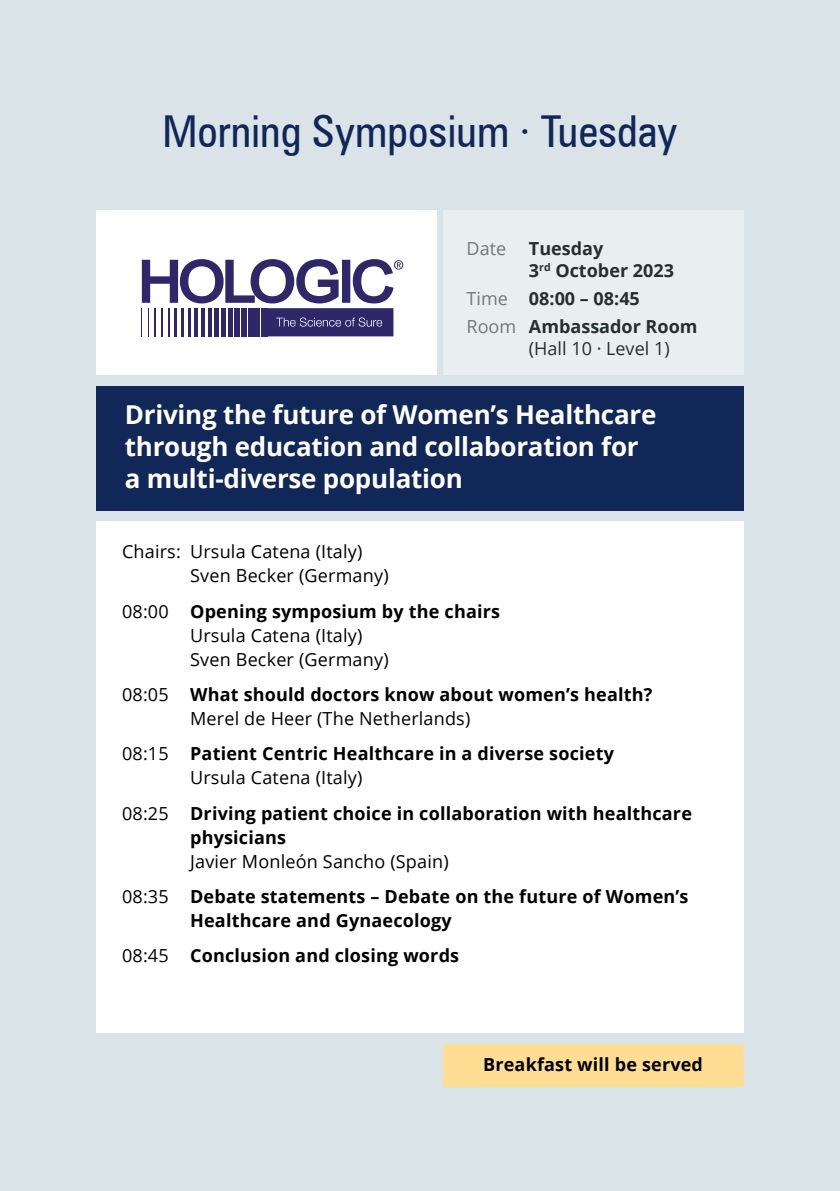
<style>
.page{position:relative;width:840px;height:1191px;background:#fff}
.page>*{position:absolute;margin:0;border:0;box-sizing:border-box;transform-origin:0 0}
.t1{font:condensed 44px "Zurich BT";color:#102757}
.t2{font:700 26px/32px "Open Sans";letter-spacing:-.01em;color:#fff}
.t3{font:700 18px/24px "Open Sans";letter-spacing:.01em;color:#000}
.t4{font:18px/24px "Open Sans";letter-spacing:.01em;color:#000}
.t5{font:700 18px/22px "Open Sans";color:#25302d}
.t6{font:18px "Open Sans";color:#25302d}
.t7{font:18px "Open Sans";color:#727777}
.s1{font-weight:400;color:#727777}
.s2{font-weight:700}
.s3{font-weight:400}
</style>
<div class="page">
<div style="left:0;top:0;width:839px;height:1191px;background:#dae3e8"></div>
<div style="left:96px;top:210px;width:341px;height:164px;background:#fff"></div>
<svg style="left:141px;top:259px;width:262px;height:77px"></svg>
<div style="left:442px;top:210px;width:301px;height:164px;background:#e9eef1"></div>
<div style="left:96px;top:522px;width:647px;height:511px;background:#fff"></div>
<div style="left:96px;top:386px;width:647px;height:124px;background:#102757"></div>
<div style="left:442px;top:1044px;width:301px;height:43px;background:#ffdd93"></div>
<h1 class="t1" style="left:162px;top:104px;width:516px">Morning Symposium · Tuesday</h1>
<p class="t7" style="left:466px;top:236px;width:41px">Date</p>
<p class="t5" style="left:528px;top:237px;width:146px">Tuesday<br>3<sup>rd</sup> October 2023</p>
<p class="t5" style="left:466px;top:284px;width:232px;line-height:27.6px"><span class="s1">Time</span> 08:00 – 08:45<br><span class="s1">Room</span> Ambassador Room</p>
<p class="t6" style="left:528px;top:336px;width:142px">(Hall 10 · Level 1)</p>
<h2 class="t2" style="left:125px;top:397px;width:532px">Driving the future of Women’s Healthcare through education and collaboration for a multi-diverse population</h2>
<p class="t4" style="left:190px;top:539px;width:200px;text-indent:-68px">Chairs: Ursula Catena (Italy)<br>Sven Becker (Germany)</p>
<p class="t4" style="left:190px;top:598px;width:311px;text-indent:-68px">08:00 <span class="s2">Opening symposium by the chairs<br></span>Ursula Catena (Italy)<br>Sven Becker (Germany)</p>
<p class="t3" style="left:190px;top:682px;width:463px;text-indent:-68px"><span class="s3">08:05</span> What should doctors know about women’s health?<br><span class="s3">Merel de Heer (The Netherlands)</span></p>
<p class="t3" style="left:190px;top:741px;width:425px;text-indent:-68px"><span class="s3">08:15</span> Patient Centric Healthcare in a diverse society<br><span class="s3">Ursula Catena (Italy)</span></p>
<p class="t3" style="left:190px;top:800px;width:503px;text-indent:-68px"><span class="s3">08:25</span> Driving patient choice in collaboration with healthcare physicians</p>
<p class="t3" style="left:122px;top:843px;width:567px;line-height:35.4px;text-indent:68px"><span class="s3">Javier Monleón Sancho (Spain)<br>08:35</span> Debate statements – Debate on the future of Women’s</p>
<p class="t3" style="left:122px;top:902px;width:338px;line-height:35.4px;text-indent:68px">Healthcare and Gynaecology<br><span class="s3">08:45</span> Conclusion and closing words</p>
<p class="t3" style="left:483px;top:1051px;width:221px">Breakfast will be served</p>
</div>
